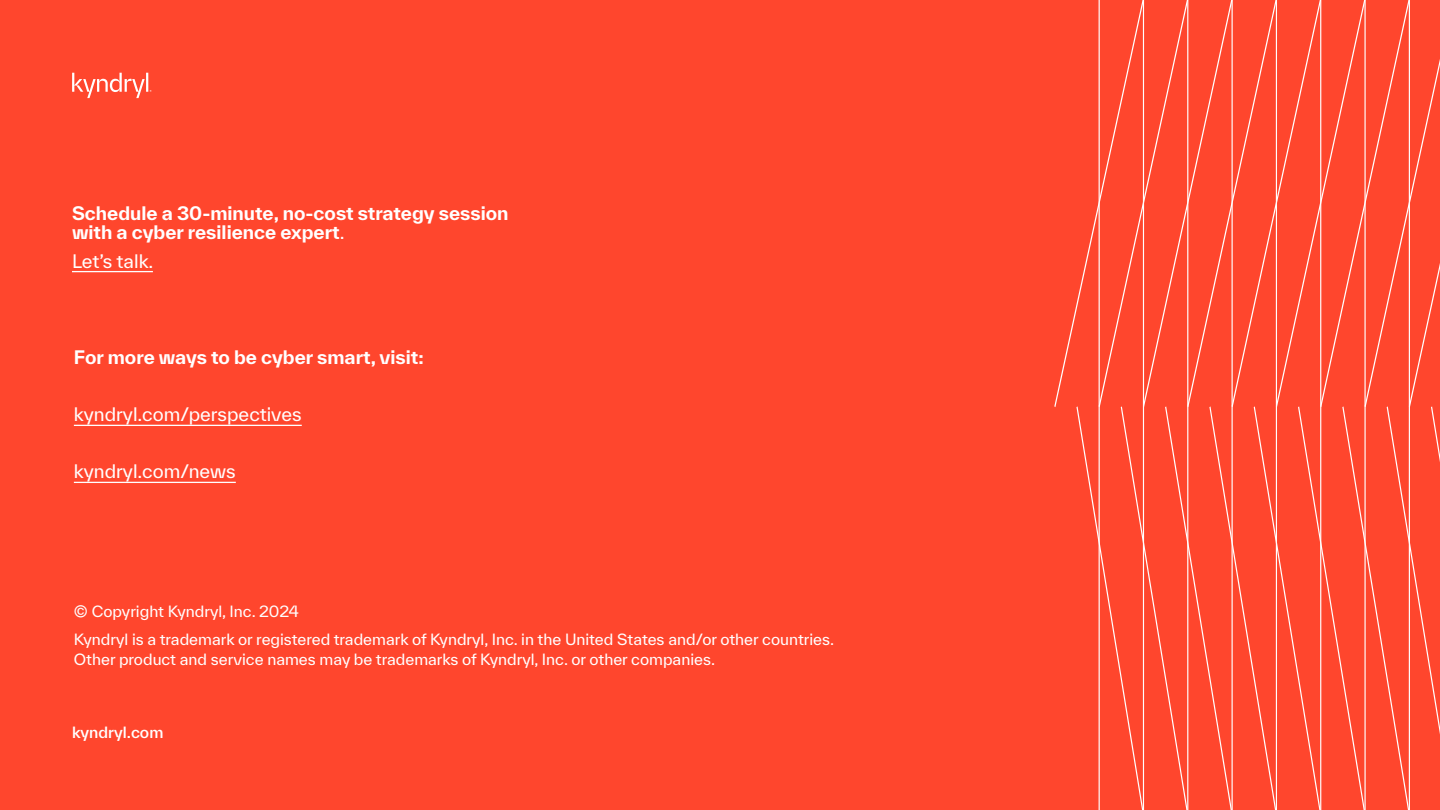
<style>
.page{position:relative;width:1440px;height:810px;background:#fff}
.page>*{position:absolute;margin:0;border:0;box-sizing:border-box;transform-origin:0 0}
.t1{font:700 18px/19.5px "TWK Everett";color:#fff}
.t2{font:18px "TWK Everett";color:#fff}
.t3{font:15px/19.5px "TWK Everett";color:#fff}
.t4{font:500 15px "TWK Everett";color:#fff}
.s1{font-weight:400}
</style>
<div class="page">
<div style="left:0;top:1px;width:1440px;height:809px;background:#ff462d"></div>
<hr style="left:72px;top:271px;width:81px;height:1px;background:#fff">
<hr style="left:74px;top:425px;width:228px;height:1px;background:#fff">
<hr style="left:74px;top:482px;width:162px;height:1px;background:#fff">
<svg style="left:1053px;top:0;width:387px;height:810px"></svg>
<svg style="left:72px;top:73px;width:80px;height:25px"></svg>
<p class="t1" style="left:72px;top:203px;width:438px">Schedule a 30-minute, no-cost strategy session with a cyber resilience expert<span class="s1">.</span></p>
<p class="t2" style="left:72px;top:248px;width:83px">Let’s talk.</p>
<p class="t1" style="left:74px;top:348px;width:351px">For more ways to be cyber smart, visit:</p>
<p class="t2" style="left:74px;top:402px;width:229px">kyndryl.com/perspectives</p>
<p class="t2" style="left:74px;top:459px;width:163px">kyndryl.com/news</p>
<p class="t3" style="left:74px;top:601px;width:227px">© Copyright Kyndryl, Inc. 2024</p>
<p class="t3" style="left:74px;top:630px;width:762px">Kyndryl is a trademark or registered trademark of Kyndryl, Inc. in the United States and/or other countries.<br>Other product and service names may be trademarks of Kyndryl, Inc. or other companies.</p>
<p class="t4" style="left:72px;top:722px;width:93px">kyndryl.com</p>
</div>
